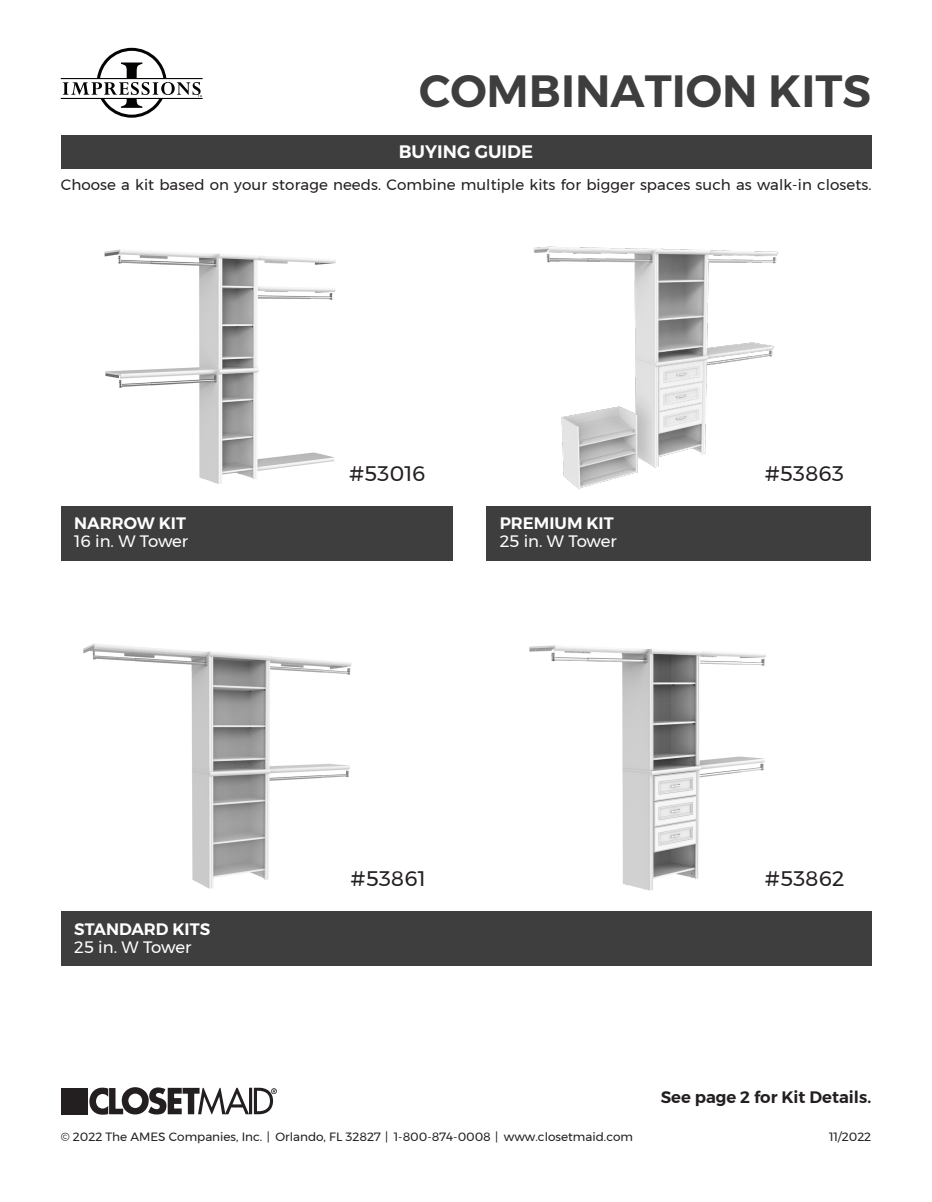
<style>
.page{position:relative;width:932px;height:1202px;background:#fff}
.page>*{position:absolute;margin:0;border:0;box-sizing:border-box;transform-origin:0 0}
.t1{font:600 45px "Montserrat";color:#3e3e3f}
.t2{font:21px "Montserrat";color:#231f20}
.t3{font:600 18px "Montserrat";color:#fff}
.t4{font:16.5px/18px "Montserrat";letter-spacing:-.01em;color:#fff}
.t5{font:600 16.5px/18px "Montserrat";color:#fff}
.t6{font:600 16.5px "Montserrat";color:#231f20}
.t7{font:15px "Montserrat";letter-spacing:.005em;color:#231f20}
.t8{font:12px "Montserrat";color:#231f20}
.s1{font-weight:600}
.s2{font-weight:400}
</style>
<div class="page">
<img style="left:83px;top:643px;width:269px;height:246px">
<img style="left:529px;top:645px;width:237px;height:246px">
<img style="left:104px;top:249px;width:232px;height:235px">
<img style="left:533px;top:246px;width:245px;height:244px">
<div style="left:61px;top:506px;width:391px;height:54px;background:#3e3e3f"></div>
<div style="left:61px;top:911px;width:810px;height:54px;background:#3e3e3f"></div>
<div style="left:486px;top:506px;width:385px;height:54px;background:#3e3e3f"></div>
<div style="left:61px;top:135px;width:810px;height:34px;background:#3e3e3f"></div>
<div style="left:61px;top:1088px;width:26px;height:26px;background:#231f20"></div>
<svg style="left:89px;top:1087px;width:188px;height:27px"></svg>
<svg style="left:61px;top:48px;width:141px;height:70px"></svg>
<p class="t1" style="left:419px;top:55px;width:453px">COMBINATION KITS</p>
<p class="t3" style="left:399px;top:137px;width:136px">BUYING GUIDE</p>
<p class="t7" style="left:61px;top:173px;width:812px">Choose a kit based on your storage needs. Combine multiple kits for bigger spaces such as walk-in closets.</p>
<p class="t4" style="left:74px;top:514px;width:115px"><span class="s1">NARROW KIT<br></span>16 in. W Tower</p>
<p class="t5" style="left:74px;top:919px;width:137px">STANDARD KITS<br><span class="s2">25 in. W Tower</span></p>
<p class="t2" style="left:349px;top:457px;width:78px">#53016</p>
<p class="t2" style="left:764px;top:457px;width:81px">#53863</p>
<p class="t4" style="left:500px;top:514px;width:118px"><span class="s1">PREMIUM KIT<br></span>25 in. W Tower</p>
<p class="t2" style="left:350px;top:862px;width:76px">#53861</p>
<p class="t2" style="left:765px;top:862px;width:81px">#53862</p>
<p class="t6" style="left:660px;top:1084px;width:212px">See page 2 for Kit Details.</p>
<p class="t8" style="left:61px;top:1127px;width:574px">© 2022 The AMES Companies, Inc. | Orlando, FL 32827 | 1-800-874-0008 | www.closetmaid.com</p>
<p class="t8" style="left:829px;top:1127px;width:44px">11/2022</p>
</div>
